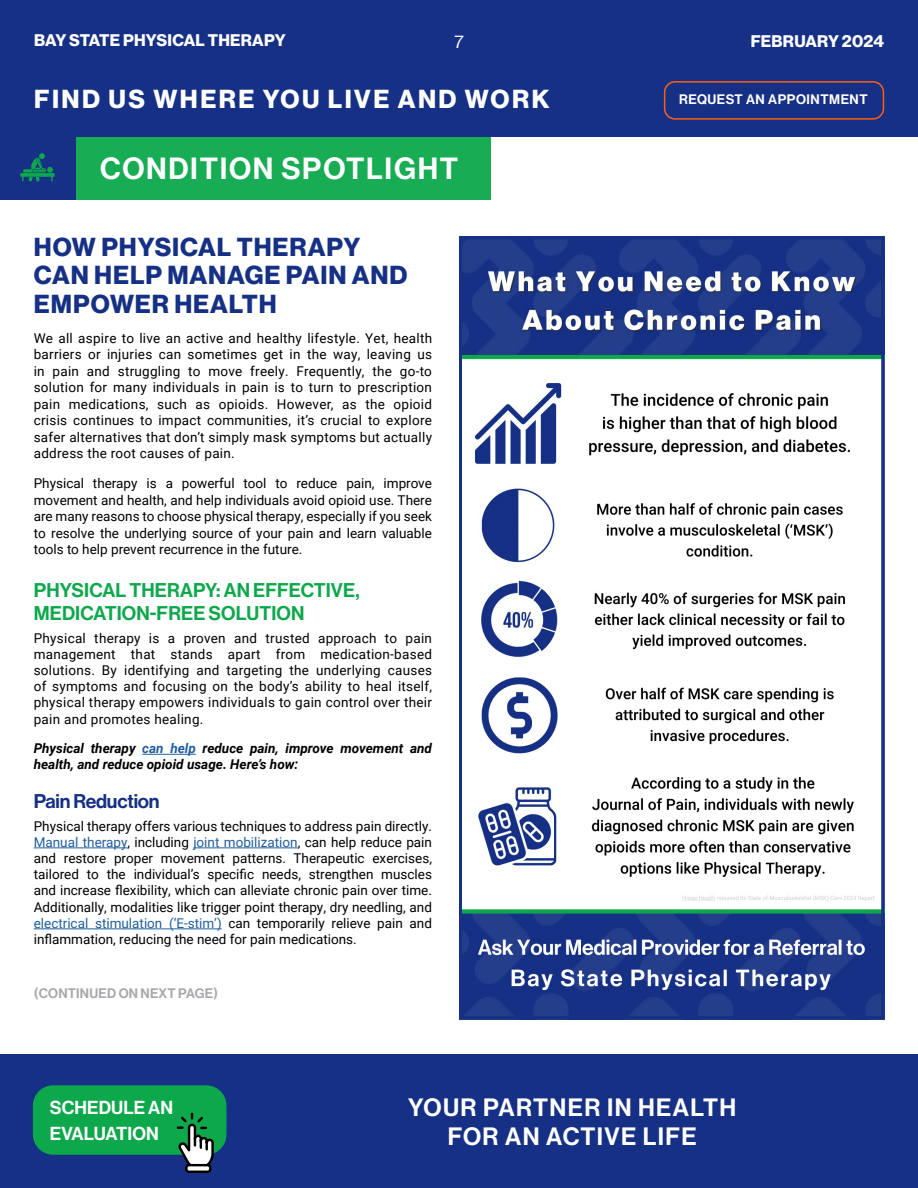
<style>
.page{position:relative;width:918px;height:1188px;background:#fff}
.page>*{position:absolute;margin:0;border:0;box-sizing:border-box;transform-origin:0 0}
.Title_2{font:30px "N Haas Grotesk DS Pro 65 Md";letter-spacing:.055em;color:#fff}
.Body{font:25.5px/28.5px "N Haas Grotesk DS Pro 75 Bd";letter-spacing:.035em;color:#153084}
.t1{font:25.5px "N Haas Grotesk DS Pro 75 Bd";letter-spacing:.095em;color:#fff}
.t2{font:24.6px/28.3px "N Haas Grotesk DS Pro 65 Md";letter-spacing:.055em;color:#fff;text-align:center}
.Body-2{font:19.5px/22.5px "N Haas Grotesk DS Pro 65 Md";letter-spacing:.005em;color:#0ca84b}
.Body-3{font:19.5px "N Haas Grotesk DS Pro 65 Md";letter-spacing:-.01em;color:#153084}
.t3{font:18.45px/26px "N Haas Grotesk DS Pro 65 Md";letter-spacing:.005em;color:#fff}
.t4{font:18px "N Haas Grotesk DS Pro 55 Rg";color:#fff}
.t5{font:16.5px "N Haas Grotesk DS Pro 75 Bd";letter-spacing:.015em;color:#fff}
.Body-4{font:13.5px/16.2px "Roboto";letter-spacing:.005em;color:#000;text-align:justify}
.Body-5{font:italic 700 13.5px/16.2px "Roboto";color:#000}
.Body-6{font:13.5px "N Haas Grotesk DS Pro 65 Md";letter-spacing:.015em;color:#a7a9ac}
.t6{font:13.5px "N Haas Grotesk DS Pro 65 Md";letter-spacing:.04em;color:#fff}
.s1{color:#215e9e}
</style>
<div class="page">
<div style="left:0;top:0;width:918px;height:137px;background:#153084"></div>
<div style="left:664px;top:81px;width:220px;height:39px;border:2px solid #fc6012;border-radius:10px"></div>
<div style="left:0;top:1054px;width:918px;height:134px;background:#153084"></div>
<div style="left:33px;top:1085px;width:193px;height:70px;background:#0ca84b;border-radius:20px"></div>
<svg style="left:176px;top:1114px;width:39px;height:50px"></svg>
<div style="left:186px;top:1165px;width:24px;height:7px;background:#fff;border-radius:3px"></div>
<div style="left:185px;top:1164px;width:27px;height:9px;border:2px solid #000;border-radius:3px"></div>
<div style="left:0;top:137px;width:77px;height:62px;background:#153084"></div>
<div style="left:77px;top:137px;width:414px;height:62px;background:#18ac54"></div>
<svg style="left:20px;top:153px;width:35px;height:29px"></svg>
<hr style="left:142px;top:754px;width:54px;height:1px;background:#215e9e">
<hr style="left:34px;top:848px;width:93px;height:1px;background:#215e9e">
<hr style="left:193px;top:848px;width:105px;height:1px;background:#215e9e">
<hr style="left:34px;top:929px;width:188px;height:1px;background:#215e9e">
<img style="left:463px;top:240px;width:417px;height:775px">
<div style="left:459px;top:236px;width:425px;height:783px;border:3px solid #153084"></div>
<p class="t5" style="left:34px;top:31px;width:253px">BAY STATE PHYSICAL THERAPY</p>
<h3 class="t4" style="left:454px;top:31px;width:11px">7</h3>
<p class="t5" style="left:751px;top:31px;width:135px">FEBRUARY 2024</p>
<h2 class="t1" style="left:34px;top:84px;width:517px">FIND US WHERE YOU LIVE AND WORK</h2>
<p class="t6" style="left:679px;top:92px;width:190px">REQUEST AN APPOINTMENT</p>
<p class="Title_2" style="left:100px;top:151px;width:359px">CONDITION SPOTLIGHT</p>
<p class="Body" style="left:34px;top:233px;width:375px">HOW PHYSICAL THERAPY<br>CAN HELP MANAGE PAIN AND<br>EMPOWER HEALTH</p>
<p class="Body-4" style="left:34px;top:329px;width:400px">We all aspire to live an active and healthy lifestyle. Yet, health barriers or injuries can sometimes get in the way, leaving us in pain and struggling to move freely. Frequently, the go-to solution for many individuals in pain is to turn to prescription pain medications, such as opioids. However, as the opioid crisis continues to impact communities, it’s crucial to explore safer alternatives that don’t simply mask symptoms but actually address the root causes of pain.</p>
<p class="Body-4" style="left:34px;top:475px;width:400px">Physical therapy is a powerful tool to reduce pain, improve movement and health, and help individuals avoid opioid use. There are many reasons to choose physical therapy, especially if you seek to resolve the underlying source of your pain and learn valuable tools to help prevent recurrence in the future.</p>
<p class="Body-2" style="left:34px;top:579px;width:327px">PHYSICAL THERAPY: AN EFFECTIVE,<br>MEDICATION-FREE SOLUTION</p>
<p class="Body-4" style="left:34px;top:629px;width:400px">Physical therapy is a proven and trusted approach to pain management that stands apart from medication-based solutions. By identifying and targeting the underlying causes of symptoms and focusing on the body’s ability to heal itself, physical therapy empowers individuals to gain control over their pain and promotes healing.</p>
<p class="Body-5" style="left:34px;top:740px;width:400px">Physical therapy <span class="s1">can help</span> reduce pain, improve movement and health, and reduce opioid usage. Here’s how:</p>
<p class="Body-3" style="left:34px;top:790px;width:127px">Pain Reduction</p>
<p class="Body-4" style="left:34px;top:817px;width:400px">Physical therapy offers various techniques to address pain directly.<br><span class="s1">Manual therapy</span>, including <span class="s1">joint mobilization</span>, can help reduce pain and restore proper movement patterns. Therapeutic exercises, tailored to the individual’s specific needs, strengthen muscles and increase flexibility, which can alleviate chronic pain over time.<br>Additionally, modalities like trigger point therapy, dry needling, and <span class="s1">electrical stimulation (‘E-stim’)</span> can temporarily relieve pain and inflammation, reducing the need for pain medications.</p>
<p class="Body-6" style="left:34px;top:986px;width:186px">(CONTINUED ON NEXT PAGE)</p>
<h3 class="t3" style="left:50px;top:1095px;width:125px">SCHEDULE AN<br>EVALUATION</h3>
<h3 class="t2" style="left:408px;top:1094px;width:330px">YOUR PARTNER IN HEALTH<br>FOR AN ACTIVE LIFE</h3>
</div>
